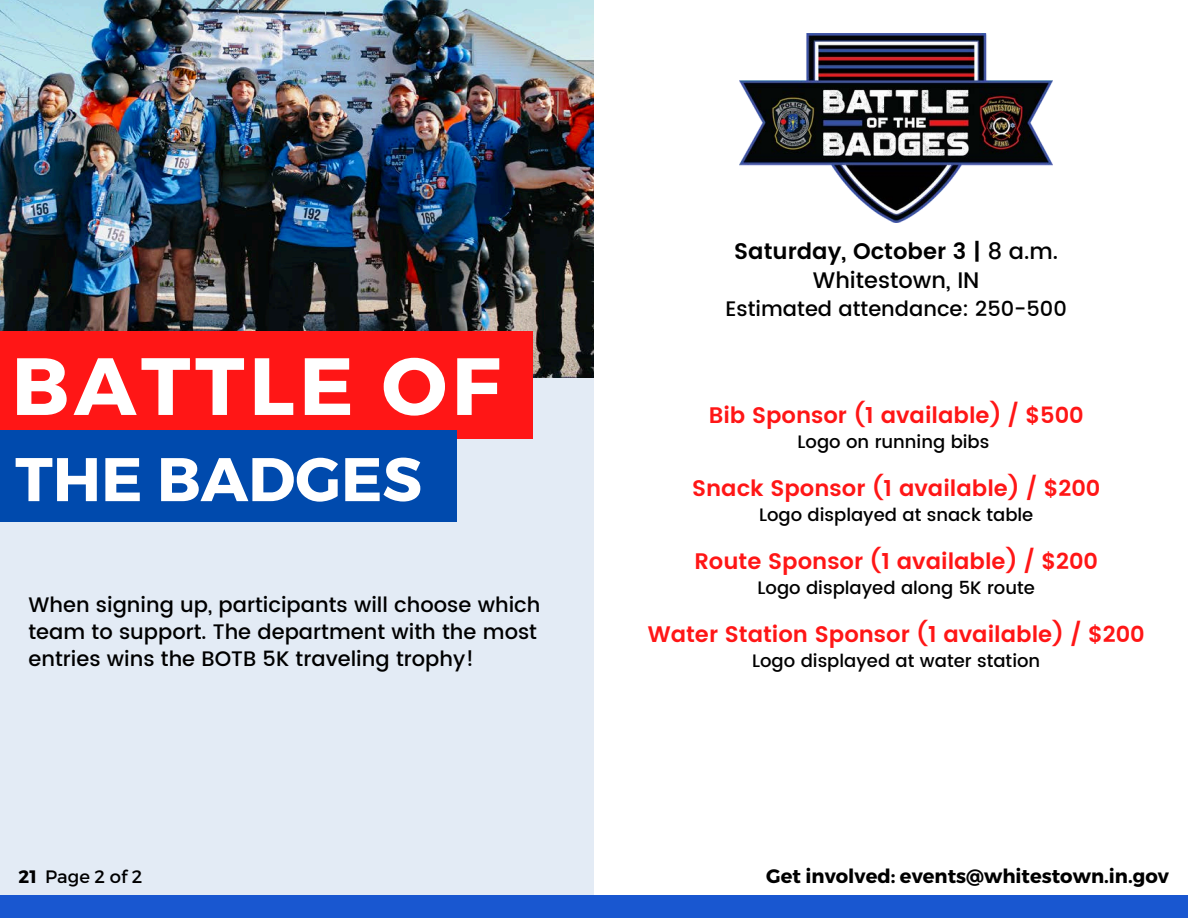
<style>
.page{position:relative;width:1188px;height:918px;background:#fff}
.page>*{position:absolute;margin:0;border:0;box-sizing:border-box;transform-origin:0 0}
.t1{font:700 81px "Montserrat";letter-spacing:.055em;color:#fff}
.t2{font:700 61.5px "Montserrat";color:#fff}
.t3{font:600 22.5px "Poppins";color:#ff1616}
.t4{font:600 22.5px/29.2px "Poppins";color:#000;text-align:center}
.t5{font:500 21px/27px "Poppins";color:#000}
.t6{font:700 19.5px "Montserrat";color:#000}
.t7{font:500 18px "Poppins";color:#000}
.t8{font:18px "Montserrat";color:#000}
.s1{font-weight:500}
.s2{font-weight:700}
</style>
<div class="page">
<div style="left:0;top:3px;width:594px;height:915px;background:#e3ebf5"></div>
<img style="left:0;top:0;width:594px;height:377px">
<div style="left:0;top:895px;width:1188px;height:23px;background:#1957d0"></div>
<div style="left:0;top:331px;width:533px;height:108px;background:#ff1616"></div>
<div style="left:0;top:431px;width:457px;height:91px;background:#004aad"></div>
<img style="left:740px;top:34px;width:312px;height:189px">
<h1 class="t1" style="left:11px;top:333px;width:491px">BATTLE OF</h1>
<h2 class="t2" style="left:15px;top:439px;width:408px">THE BADGES</h2>
<h3 class="t5" style="left:28px;top:592px;width:514px">When signing up, participants will choose which team to support. The department with the most entries wins the BOTB 5K traveling trophy!</h3>
<h3 class="t4" style="left:734px;top:236px;width:325px">Saturday, October 3 | <span class="s1">8 a.m.<br>Whitestown, IN</span></h3>
<h3 class="t5" style="left:726px;top:295px;width:343px">Estimated attendance: 250-500</h3>
<h3 class="t3" style="left:709px;top:402px;width:377px">Bib Sponsor (1 available) / $500</h3>
<h3 class="t7" style="left:798px;top:431px;width:193px">Logo on running bibs</h3>
<h3 class="t3" style="left:692px;top:475px;width:410px">Snack Sponsor (1 available) / $200</h3>
<h3 class="t7" style="left:759px;top:504px;width:276px">Logo displayed at snack table</h3>
<h4 class="t3" style="left:694px;top:548px;width:405px">Route Sponsor (1 available) / $200</h4>
<h4 class="t7" style="left:758px;top:577px;width:279px">Logo displayed along 5K route</h4>
<h3 class="t3" style="left:648px;top:621px;width:498px">Water Station Sponsor (1 available) / $200</h3>
<h3 class="t7" style="left:752px;top:650px;width:290px">Logo displayed at water station</h3>
<p class="t8" style="left:19px;top:865px;width:125px"><span class="s2">21</span> Page 2 of 2</p>
<h4 class="t6" style="left:766px;top:863px;width:404px">Get involved: events@whitestown.in.gov</h4>
</div>
